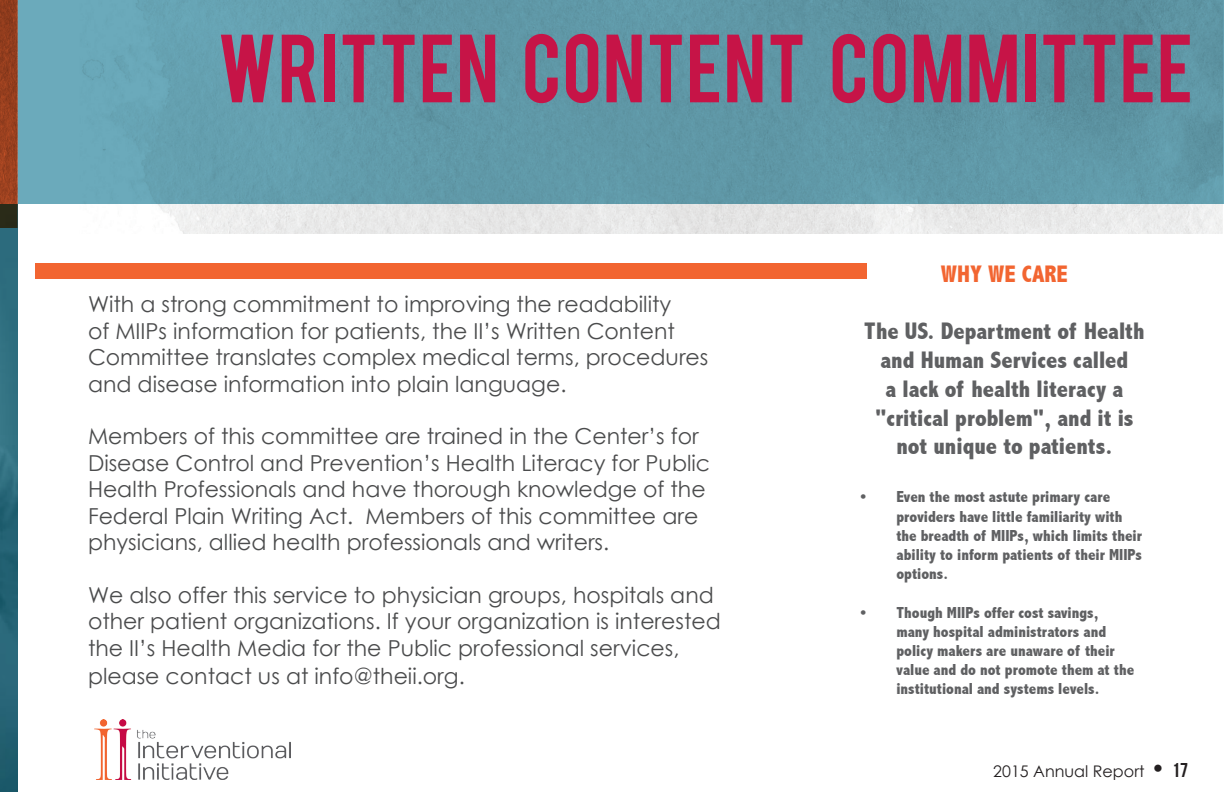
<style>
.page{position:relative;width:1224px;height:792px;background:#fff}
.page>*{position:absolute;margin:0;border:0;box-sizing:border-box;transform-origin:0 0}
.t1{font:76px "Bebas";letter-spacing:.015em;color:#c61447}
.t2{font:800 condensed 24px/28.8px "Abadi";color:#5f6062;text-align:center}
.t3{font:800 condensed 24px "Abadi";color:#f26531}
.t4{font:22px/26.4px "Century Gothic";color:#4b4c4d}
.t5{font:800 condensed 16px/19.2px "Abadi";color:#5f6062}
.t6{font:16px "Century Gothic";color:#231f20}
.s1{font-size:24px}
.s2{font-family:"Bebas Neue";font-size:20px}
</style>
<div class="page">
<img style="left:0;top:228px;width:18px;height:564px">
<svg style="left:0;top:0;width:18px;height:228px"></svg>
<img style="left:158px;top:204px;width:1065px;height:30px">
<div style="left:18px;top:0;width:1206px;height:204px;background:linear-gradient(to right,#67a4b4,#5b909f)"></div>
<div style="left:35px;top:263px;width:831px;height:15px;background:#f26531"></div>
<img style="left:94px;top:720px;width:197px;height:60px">
<p class="t1" style="left:217px;top:13px;width:977px">WRITTEN CONTENT COMMITTEE</p>
<p class="t4" style="left:88px;top:291px;width:622px">With a strong commitment to improving the readability<br>of MIIPs information for patients, the II’s Written Content Committee translates complex medical terms, procedures and disease information into plain language.</p>
<p class="t4" style="left:88px;top:423px;width:624px">Members of this committee are trained in the Center’s for Disease Control and Prevention’s Health Literacy for Public Health Professionals and have thorough knowledge of the Federal Plain Writing Act. Members of this committee are physicians, allied health professionals and writers.</p>
<p class="t4" style="left:88px;top:581px;width:634px">We also offer this service to physician groups, hospitals and other patient organizations. If your organization is interested the II’s Health Media for the Public professional services,</p>
<p class="t4" style="left:88px;top:663px;width:378px">please contact us at info@theii.org.</p>
<p class="t3" style="left:941px;top:260px;width:129px">WHY WE CARE</p>
<p class="t2" style="left:864px;top:317px;width:282px">The US. Department of Health and Human Services called<br>a lack of health literacy a "critical problem", and it is not unique to patients.</p>
<p class="t5" style="left:896px;top:487px;width:247px;text-indent:-36px">• Even the most astute primary care providers have little familiarity with the breadth of MIIPs, which limits their ability to inform patients of their MIIPs options.</p>
<p class="t5" style="left:896px;top:603px;width:239px;text-indent:-36px">• Though MIIPs offer cost savings, many hospital administrators and policy makers are unaware of their value and do not promote them at the institutional and systems levels.</p>
<p class="t6" style="left:993px;top:760px;width:196px">2015 Annual Report <span class="s1">•</span> <span class="s2">17</span></p>
</div>
